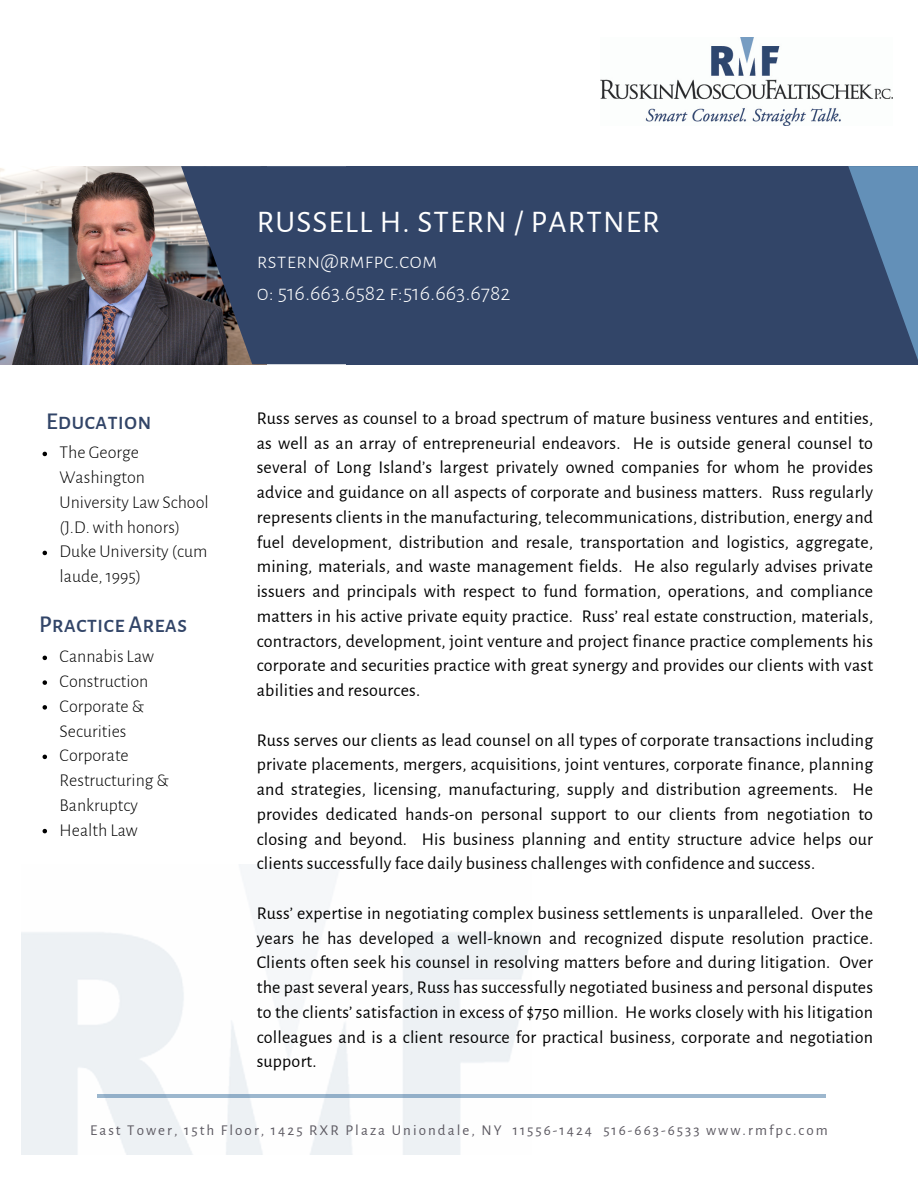
<style>
.page{position:relative;width:918px;height:1188px;background:#fff}
.page>*{position:absolute;margin:0;border:0;box-sizing:border-box;transform-origin:0 0}
.t1{font:31.5px "Alegreya Sans SC";letter-spacing:.04em;color:#fff}
.t2{font:500 23.55px "Alegreya Sans SC";color:#324568}
.t3{font:300 22.5px "Alegreya Sans SC";color:#fff}
.t4{font:18px/24.8px "Alegreya Sans";letter-spacing:.01em;color:#000;text-align:justify}
.t5{font:300 18px/24.8px "Alegreya Sans";color:#000}
.t6{font:15px "Alegreya Sans";letter-spacing:.135em;color:#5d5a62}
</style>
<div class="page">
<img style="left:600px;top:37px;width:293px;height:89px">
<hr style="left:97px;top:1095px;width:729px;height:3px;background:#0f5089">
<img style="left:0;top:166px;width:181px;height:198px">
<div style="left:346px;top:166px;width:572px;height:198px;background:#324568"></div>
<svg style="left:181px;top:166px;width:165px;height:198px;background:#3d4a66"></svg>
<svg style="left:848px;top:166px;width:70px;height:194px"></svg>
<svg style="left:43px;top:452px;width:4px;height:4px"></svg>
<svg style="left:43px;top:551px;width:4px;height:4px"></svg>
<svg style="left:43px;top:656px;width:4px;height:4px"></svg>
<svg style="left:43px;top:680px;width:4px;height:5px"></svg>
<svg style="left:43px;top:705px;width:4px;height:5px"></svg>
<svg style="left:43px;top:755px;width:4px;height:4px"></svg>
<svg style="left:43px;top:829px;width:4px;height:4px"></svg>
<p class="t2" style="left:46px;top:410px;width:107px">Education</p>
<p class="t5" style="left:60px;top:441px;width:151px">The George<br>Washington<br>University Law School (J.D. with honors)</p>
<p class="t5" style="left:60px;top:540px;width:149px">Duke University (cum laude, 1995)</p>
<p class="t2" style="left:39px;top:613px;width:150px">Practice Areas</p>
<p class="t5" style="left:60px;top:645px;width:96px">Cannabis Law</p>
<p class="t5" style="left:60px;top:669px;width:90px">Construction</p>
<p class="t5" style="left:60px;top:694px;width:86px">Corporate &amp;<br>Securities</p>
<p class="t5" style="left:60px;top:744px;width:111px">Corporate<br>Restructuring &amp;<br>Bankruptcy</p>
<p class="t5" style="left:60px;top:818px;width:79px">Health Law</p>
<p class="t1" style="left:257px;top:207px;width:405px">RUSSELL H. STERN / PARTNER</p>
<p class="t3" style="left:257px;top:250px;width:182px">rstern@rmfpc.com</p>
<p class="t3" style="left:257px;top:282px;width:255px">0: 516.663.6582 f:516.663.6782</p>
<p class="t4" style="left:257px;top:406px;width:618px">Russ serves as counsel to a broad spectrum of mature business ventures and entities, as well as an array of entrepreneurial endeavors. He is outside general counsel to several of Long Island’s largest privately owned companies for whom he provides advice and guidance on all aspects of corporate and business matters. Russ regularly represents clients in the manufacturing, telecommunications, distribution, energy and fuel development, distribution and resale, transportation and logistics, aggregate, mining, materials, and waste management fields. He also regularly advises private issuers and principals with respect to fund formation, operations, and compliance matters in his active private equity practice. Russ’ real estate construction, materials, contractors, development, joint venture and project finance practice complements his corporate and securities practice with great synergy and provides our clients with vast abilities and resources.</p>
<p class="t4" style="left:257px;top:728px;width:618px">Russ serves our clients as lead counsel on all types of corporate transactions including private placements, mergers, acquisitions, joint ventures, corporate finance, planning and strategies, licensing, manufacturing, supply and distribution agreements. He provides dedicated hands-on personal support to our clients from negotiation to closing and beyond. His business planning and entity structure advice helps our clients successfully face daily business challenges with confidence and success.</p>
<p class="t4" style="left:257px;top:901px;width:618px">Russ’ expertise in negotiating complex business settlements is unparalleled. Over the years he has developed a well-known and recognized dispute resolution practice.<br>Clients often seek his counsel in resolving matters before and during litigation. Over the past several years, Russ has successfully negotiated business and personal disputes to the clients’ satisfaction in excess of $750 million. He works closely with his litigation colleagues and is a client resource for practical business, corporate and negotiation support.</p>
<p class="t6" style="left:90px;top:1123px;width:739px">East Tower, 15th Floor, 1425 RXR Plaza Uniondale, NY 11556-1424 516-663-6533 www.rmfpc.com</p>
</div>
